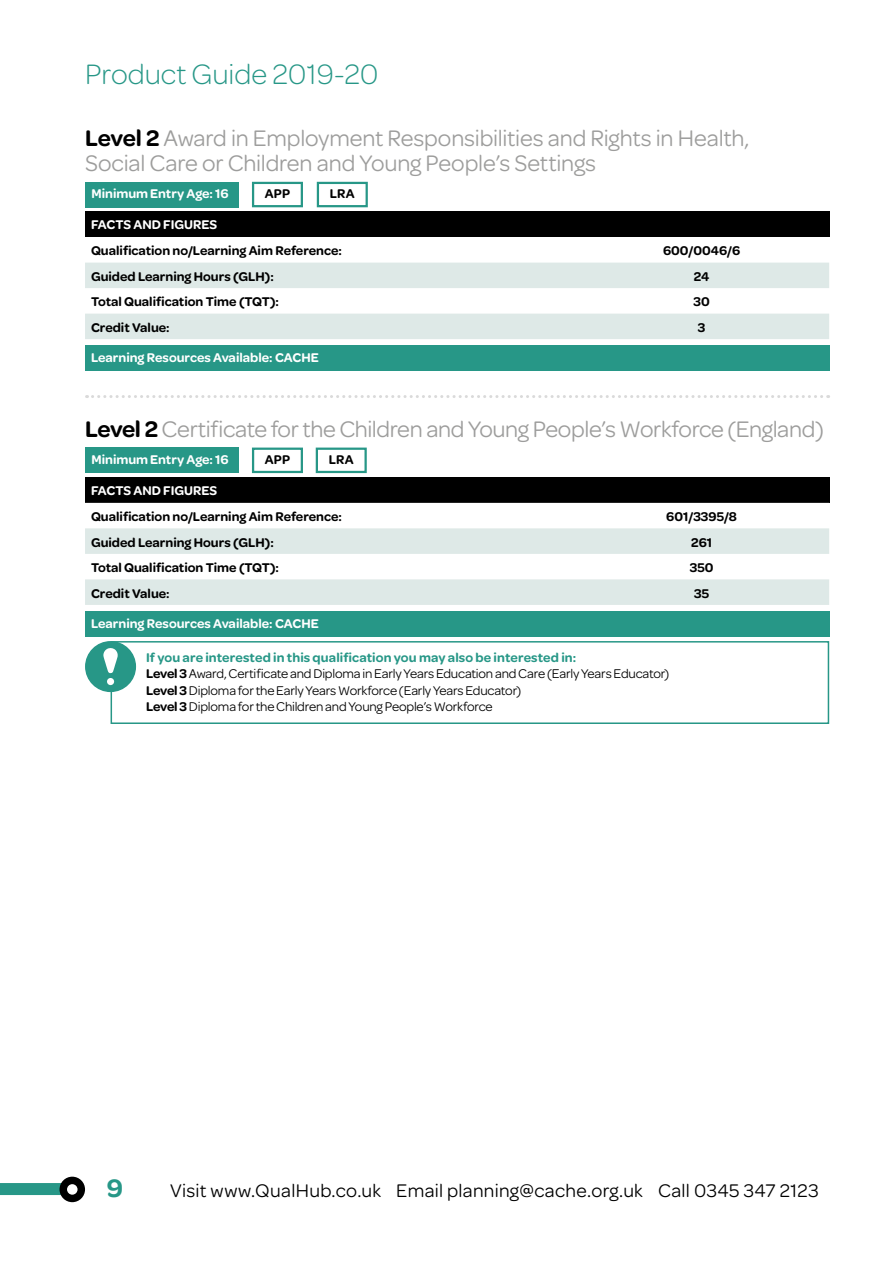
<style>
.page{position:relative;width:893px;height:1263px;background:#fff}
.page>*{position:absolute;margin:0;border:0;box-sizing:border-box;transform-origin:0 0}
.t1{font:300 30px "Omnes Pro";color:#279787}
.t2{font:600 27px "Omnes Pro";color:#279787}
.t3{font:24px/25.5px "Omnes Pro";letter-spacing:-.01em;color:#9d9d9c}
.t4{font:19.5px "Omnes Pro";letter-spacing:.015em;color:#000}
.t5{font:13.5px/16.5px "Omnes Pro";letter-spacing:-.015em;color:#000}
.t6{font:600 13.5px "Omnes Pro";color:#000}
.t7{font:600 13.5px "Omnes Pro";color:#fff}
.s1{font-weight:600;color:#000}
.s2{font-weight:600;color:#279787}
.s3{font-weight:600}
</style>
<div class="page">
<div style="left:0;top:1183px;width:81px;height:12px;background:#279787"></div>
<svg style="left:60px;top:1177px;width:25px;height:25px"></svg>
<svg style="left:87px;top:395px;width:742px;height:3px"></svg>
<div style="left:85px;top:477px;width:744px;height:26px;background:#000"></div>
<svg style="left:85px;top:528px;width:744px;height:77px;fill:#dee9e7"></svg>
<div style="left:85px;top:611px;width:744px;height:25px;background:#279787"></div>
<div style="left:85px;top:448px;width:153px;height:25px;background:#279787"></div>
<div style="left:111px;top:641px;width:718px;height:83px;border:2px solid #279787"></div>
<div style="left:85px;top:182px;width:153px;height:25px;background:#279787"></div>
<div style="left:85px;top:212px;width:744px;height:25px;background:#000"></div>
<svg style="left:85px;top:262px;width:744px;height:1px"></svg>
<svg style="left:85px;top:263px;width:744px;height:76px;fill:#dee9e7"></svg>
<div style="left:85px;top:345px;width:744px;height:26px;background:#279787"></div>
<div style="left:86px;top:642px;width:49px;height:49px;background:#279787;border-radius:50%"></div>
<div style="left:85px;top:641px;width:51px;height:51px;border:2px solid #279787;border-radius:50%"></div>
<div style="left:107px;top:678px;width:7px;height:7px;background:#fff;border-radius:50%"></div>
<svg style="left:103px;top:648px;width:15px;height:25px"></svg>
<div style="left:252px;top:182px;width:51px;height:25px;border:2px solid #279787"></div>
<div style="left:252px;top:448px;width:51px;height:25px;border:2px solid #279787"></div>
<div style="left:316px;top:448px;width:51px;height:25px;border:2px solid #279787"></div>
<div style="left:317px;top:182px;width:51px;height:25px;border:2px solid #279787"></div>
<h1 class="t1" style="left:85px;top:54px;width:295px">Product Guide 2019-20</h1>
<h3 class="t3" style="left:85px;top:124px;width:666px"><span class="s1">Level 2</span> Award in Employment Responsibilities and Rights in Health,<br>Social Care or Children and Young People’s Settings</h3>
<p class="t7" style="left:91px;top:184px;width:139px">Minimum Entry Age: 16</p>
<p class="t7" style="left:91px;top:215px;width:128px">FACTS AND FIGURES</p>
<p class="t6" style="left:91px;top:241px;width:252px">Qualification no/Learning Aim Reference:</p>
<p class="t6" style="left:663px;top:241px;width:79px">600/0046/6</p>
<p class="t6" style="left:91px;top:267px;width:184px">Guided Learning Hours (GLH):</p>
<p class="t6" style="left:694px;top:267px;width:17px">24</p>
<p class="t6" style="left:91px;top:292px;width:190px">Total Qualification Time (TQT):</p>
<p class="t6" style="left:693px;top:292px;width:18px">30</p>
<p class="t6" style="left:91px;top:318px;width:80px">Credit Value:</p>
<p class="t6" style="left:698px;top:318px;width:9px">3</p>
<p class="t7" style="left:91px;top:348px;width:229px">Learning Resources Available: CACHE</p>
<p class="t6" style="left:265px;top:184px;width:27px">APP</p>
<p class="t6" style="left:330px;top:184px;width:26px">LRA</p>
<h3 class="t3" style="left:85px;top:415px;width:740px"><span class="s1">Level 2</span> Certificate for the Children and Young People’s Workforce (England)</h3>
<p class="t7" style="left:91px;top:450px;width:139px">Minimum Entry Age: 16</p>
<p class="t6" style="left:265px;top:450px;width:27px">APP</p>
<p class="t6" style="left:329px;top:450px;width:26px">LRA</p>
<p class="t7" style="left:91px;top:481px;width:128px">FACTS AND FIGURES</p>
<p class="t6" style="left:91px;top:507px;width:252px">Qualification no/Learning Aim Reference:</p>
<p class="t6" style="left:666px;top:507px;width:72px">601/3395/8</p>
<p class="t6" style="left:91px;top:532px;width:184px">Guided Learning Hours (GLH):</p>
<p class="t6" style="left:691px;top:532px;width:22px">261</p>
<p class="t6" style="left:91px;top:558px;width:190px">Total Qualification Time (TQT):</p>
<p class="t6" style="left:690px;top:558px;width:25px">350</p>
<p class="t6" style="left:91px;top:583px;width:80px">Credit Value:</p>
<p class="t6" style="left:694px;top:583px;width:17px">35</p>
<p class="t7" style="left:91px;top:613px;width:229px">Learning Resources Available: CACHE</p>
<p class="t5" style="left:146px;top:648px;width:525px"><span class="s2">If you are interested in this qualification you may also be interested in:<br></span><span class="s3">Level 3</span> Award, Certificate and Diploma in Early Years Education and Care (Early Years Educator)<br><span class="s3">Level 3</span> Diploma for the Early Years Workforce (Early Years Educator)<br><span class="s3">Level 3</span> Diploma for the Children and Young People’s Workforce</p>
<h2 class="t2" style="left:107px;top:1169px;width:18px">9</h2>
<h3 class="t4" style="left:170px;top:1177px;width:650px">Visit www.QualHub.co.uk Email planning@cache.org.uk Call 0345 347 2123</h3>
</div>
